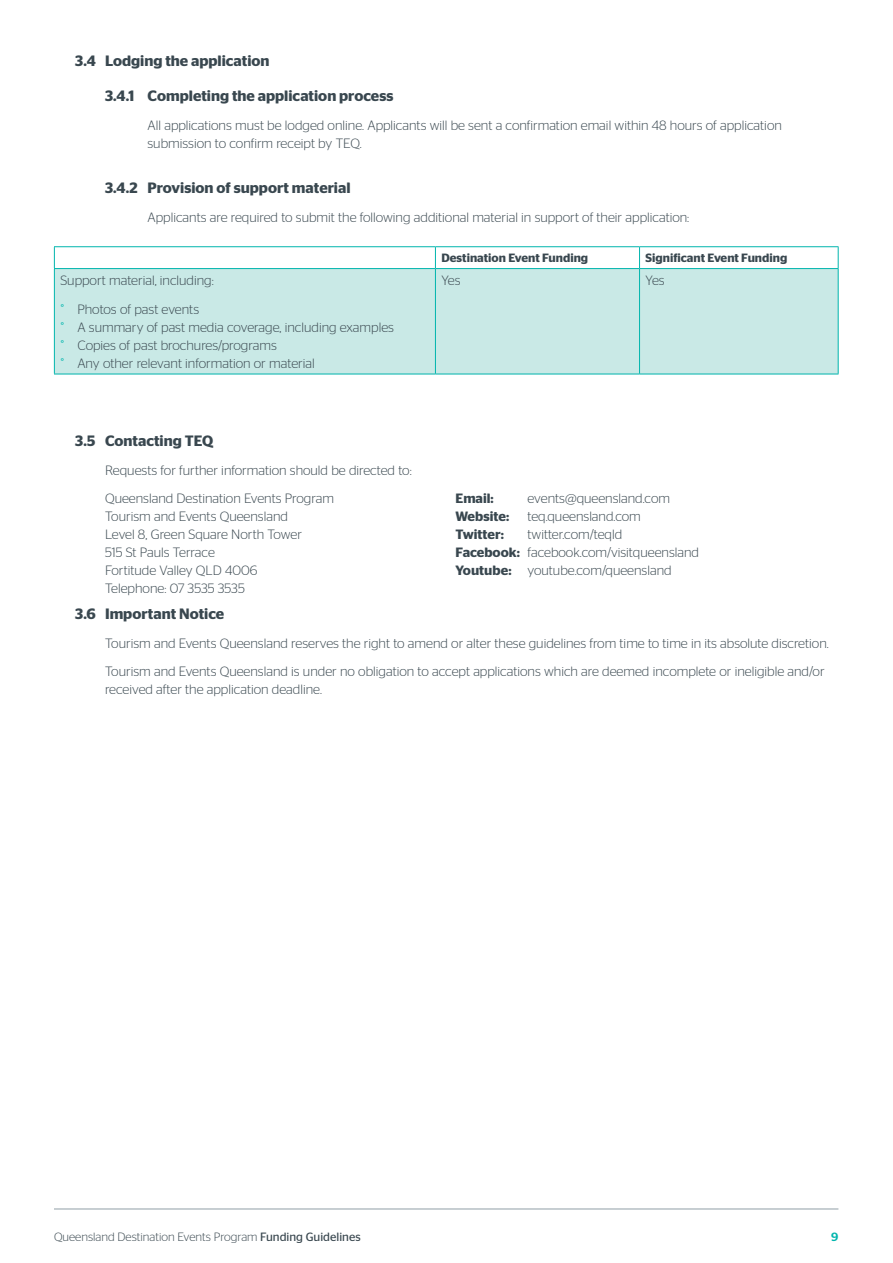
<style>
.page{position:relative;width:893px;height:1263px;background:#fff}
.page>*{position:absolute;margin:0;border:0;box-sizing:border-box;transform-origin:0 0}
.t1{font:600 15px "Stag Sans";color:#39474f}
.t2{font:300 13.5px/18px "Stag Sans";color:#39474f}
.t3{font:600 13.5px "Stag Sans";color:#39474f}
.t4{font:300 12px "Stag Sans";color:#39474f}
.t5{font:600 12px "Stag Sans";color:#39474f}
.t6{font:500 12px "Stag Sans";color:#00b5ad}
.s1{font-weight:600}
.s2{font-weight:400}
</style>
<div class="page">
<hr style="left:54px;top:1208px;width:784px;height:1px;background:#909ea6">
<div style="left:55px;top:269px;width:783px;height:105px;background:#c9e9e6"></div>
<svg style="left:54px;top:247px;width:1px;height:21px"></svg>
<hr style="left:54px;top:246px;width:381px;height:1px;background:#00b5ad">
<svg style="left:435px;top:247px;width:1px;height:21px"></svg>
<hr style="left:435px;top:246px;width:204px;height:1px;background:#00b5ad">
<svg style="left:639px;top:247px;width:1px;height:21px"></svg>
<hr style="left:639px;top:246px;width:199px;height:1px;background:#00b5ad">
<svg style="left:838px;top:247px;width:1px;height:21px"></svg>
<hr style="left:54px;top:269px;width:1px;height:105px;background:#00b5ad">
<hr style="left:54px;top:268px;width:381px;height:1px;background:#00b5ad">
<hr style="left:54px;top:374px;width:381px;height:1px;background:#00b5ad">
<hr style="left:435px;top:269px;width:1px;height:105px;background:#00b5ad">
<hr style="left:435px;top:268px;width:204px;height:1px;background:#00b5ad">
<hr style="left:435px;top:374px;width:204px;height:1px;background:#00b5ad">
<hr style="left:639px;top:269px;width:1px;height:105px;background:#00b5ad">
<hr style="left:639px;top:268px;width:199px;height:1px;background:#00b5ad">
<hr style="left:838px;top:269px;width:1px;height:105px;background:#00b5ad">
<hr style="left:639px;top:374px;width:199px;height:1px;background:#00b5ad">
<p class="t1" style="left:75px;top:52px;width:196px">3.4 Lodging the application</p>
<p class="t1" style="left:105px;top:87px;width:290px">3.4.1 Completing the application process</p>
<p class="t2" style="left:148px;top:116px;width:636px">All applications must be lodged online. Applicants will be sent a confirmation email within 48 hours of application submission to confirm receipt by TEQ.</p>
<p class="t1" style="left:105px;top:179px;width:247px">3.4.2 Provision of support material</p>
<p class="t2" style="left:148px;top:208px;width:543px">Applicants are required to submit the following additional material in support of their application:</p>
<p class="t5" style="left:441px;top:251px;width:148px">Destination Event Funding</p>
<p class="t5" style="left:645px;top:251px;width:143px">Significant Event Funding</p>
<p class="t2" style="left:60px;top:266px;width:155px;line-height:28.7px;text-align:center">Support material, including:<br>Photos of past events</p>
<p class="t2" style="left:77px;top:318px;width:318px">A summary of past media coverage, including examples<br>Copies of past brochures/programs<br>Any other relevant information or material</p>
<p class="t2" style="left:441px;top:271px;width:21px">Yes</p>
<p class="t2" style="left:645px;top:271px;width:21px">Yes</p>
<p class="t1" style="left:75px;top:432px;width:140px">3.5 Contacting TEQ</p>
<p class="t2" style="left:105px;top:455px;width:308px;line-height:29px">Requests for further information should be directed to:<br>Queensland Destination Events Program</p>
<p class="t2" style="left:105px;top:508px;width:198px">Tourism and Events Queensland<br>Level 8, Green Square North Tower<br>515 St Pauls Terrace<br>Fortitude Valley QLD 4006<br>Telephone: 07 3535 3535</p>
<p class="t3" style="left:455px;top:491px;width:40px">Email:</p>
<p class="t2" style="left:527px;top:490px;width:144px">events@queensland.com</p>
<p class="t3" style="left:455px;top:509px;width:55px">Website:</p>
<p class="t2" style="left:527px;top:507px;width:115px">teq.queensland.com</p>
<p class="t3" style="left:455px;top:527px;width:50px">Twitter:</p>
<p class="t2" style="left:455px;top:525px;width:245px;text-indent:72px">twitter.com/teqld<br><span class="s1">Facebook:</span> facebook.com/visitqueensland<br><span class="s1">Youtube:</span> youtube.com/queensland</p>
<p class="t1" style="left:75px;top:605px;width:151px">3.6 Important Notice</p>
<p class="t2" style="left:105px;top:628px;width:725px;line-height:28.7px">Tourism and Events Queensland reserves the right to amend or alter these guidelines from time to time in its absolute discretion.<br>Tourism and Events Queensland is under no obligation to accept applications which are deemed incomplete or ineligible and/or</p>
<p class="t2" style="left:105px;top:680px;width:219px">received after the application deadline.</p>
<p class="t4" style="left:54px;top:1230px;width:308px">Queensland Destination Events Program <span class="s2">Funding Guidelines</span></p>
<p class="t6" style="left:831px;top:1230px;width:9px">9</p>
</div>
